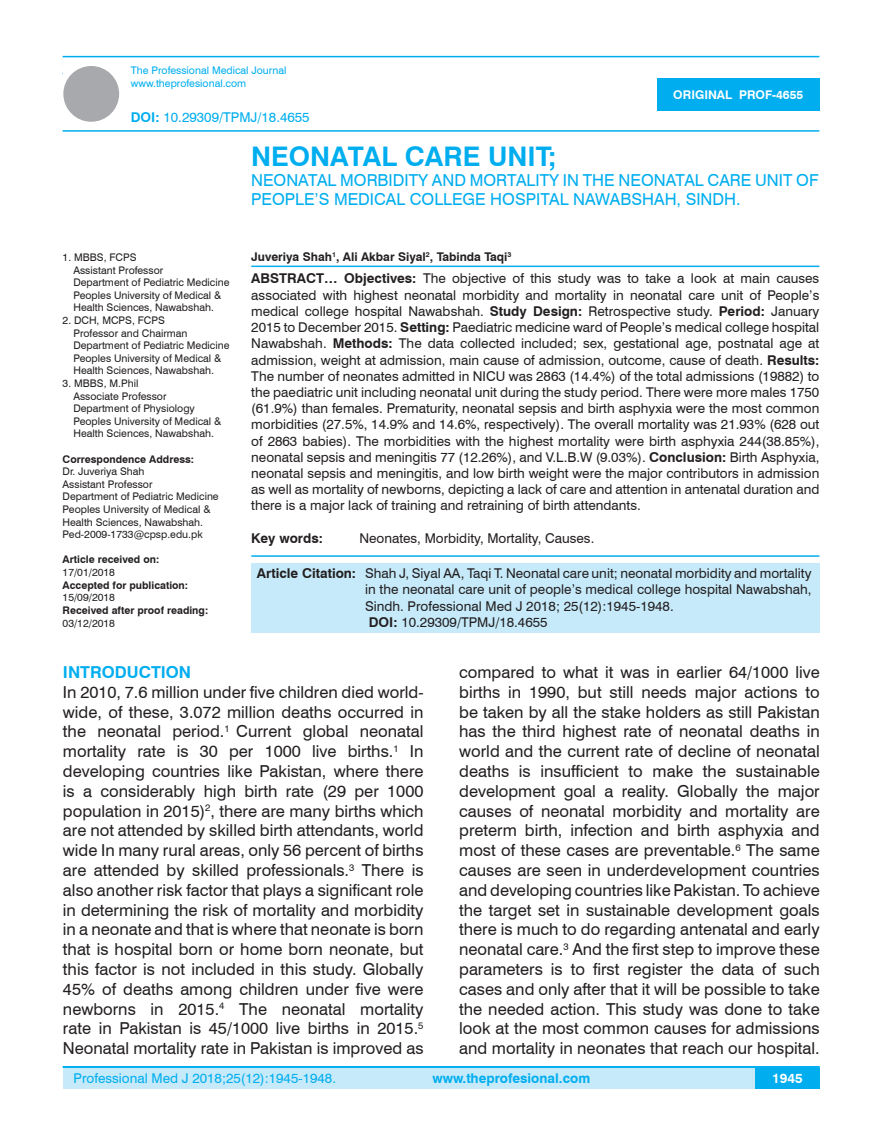
<style>
.page{position:relative;width:882px;height:1145px;background:#fff}
.page>*{position:absolute;margin:0;border:0;box-sizing:border-box;transform-origin:0 0}
.t1{font:700 27px "Swiss 721 BT";color:#00aeef}
.t2{font:16.5px/19.8px "Swiss 721 BT";color:#231f20;text-align:justify}
.t3{font:16.5px/19.8px "Swiss 721 BT";color:#00aeef}
.t4{font:700 16.5px "Swiss 721 BT";color:#00aeef}
.t5{font:13.5px/16.2px "Swiss 721 BT";color:#231f20;text-align:justify}
.t6{font:13.5px "Swiss 721 BT";color:#00aeef}
.t7{font:700 13.5px "Swiss 721 BT";color:#00aeef}
.t8{font:700 13.5px "Swiss 721 BT";color:#231f20}
.t9{font:700 13.5px "Swiss 721 BT";color:#fff}
.t10{font:700 12px "Swiss 721 BT";color:#231f20}
.t11{font:700 12px "Swiss 721 BT";color:#fff}
.No_Spacing{font:10.5px "Swiss 721 BT";color:#231f20}
.No_Spacing-2{font:700 10.5px "Swiss 721 BT";color:#231f20}
.t12{font:10.5px "Swiss 721 BT";color:#00aeef}
.s1{font-weight:700}
</style>
<div class="page">
<div style="left:63px;top:1067px;width:756px;height:21px;background:#c6eafa"></div>
<hr style="left:63px;top:1066px;width:756px;height:2px;background:#00aeef">
<div style="left:754px;top:1068px;width:65px;height:20px;background:#00aeef"></div>
<hr style="left:63px;top:56px;width:756px;height:1px;background:#00aeef">
<hr style="left:63px;top:130px;width:756px;height:2px;background:#00aeef">
<div style="left:63px;top:66px;width:56px;height:56px;background:#a8a9ad;border-radius:50%"></div>
<div style="left:657px;top:78px;width:162px;height:33px;background:#00aeef"></div>
<hr style="left:251px;top:265px;width:568px;height:2px;background:#00aeef">
<hr style="left:251px;top:555px;width:568px;height:2px;background:#00aeef">
<div style="left:251px;top:563px;width:568px;height:70px;background:#c6eafa"></div>
<p class="t12" style="left:131px;top:63px;width:157px">The Professional Medical Journal</p>
<p class="t12" style="left:131px;top:76px;width:117px">www.theprofesional.com</p>
<p class="t6" style="left:131px;top:108px;width:180px"><span class="s1">DOI:</span> 10.29309/TPMJ/18.4655</p>
<p class="t11" style="left:673px;top:87px;width:131px">ORIGINAL PROF-4655</p>
<p class="No_Spacing" style="left:63px;top:250px;width:75px">1. MBBS, FCPS</p>
<p class="No_Spacing" style="left:73px;top:263px;width:91px">Assistant Professor</p>
<p class="No_Spacing" style="left:73px;top:275px;width:157px">Department of Pediatric Medicine</p>
<p class="No_Spacing" style="left:73px;top:288px;width:149px">Peoples University of Medical &amp;</p>
<p class="No_Spacing" style="left:73px;top:300px;width:142px">Health Sciences, Nawabshah.</p>
<p class="No_Spacing" style="left:63px;top:313px;width:104px">2. DCH, MCPS, FCPS</p>
<p class="No_Spacing" style="left:73px;top:326px;width:116px">Professor and Chairman</p>
<p class="No_Spacing" style="left:73px;top:338px;width:157px">Department of Pediatric Medicine</p>
<p class="No_Spacing" style="left:73px;top:351px;width:149px">Peoples University of Medical &amp;</p>
<p class="No_Spacing" style="left:73px;top:363px;width:142px">Health Sciences, Nawabshah.</p>
<p class="No_Spacing" style="left:63px;top:376px;width:77px">3. MBBS, M.Phil</p>
<p class="No_Spacing" style="left:73px;top:389px;width:95px">Associate Professor</p>
<p class="No_Spacing" style="left:73px;top:401px;width:123px">Department of Physiology</p>
<p class="No_Spacing" style="left:73px;top:414px;width:149px">Peoples University of Medical &amp;</p>
<p class="No_Spacing" style="left:73px;top:426px;width:142px">Health Sciences, Nawabshah.</p>
<p class="No_Spacing-2" style="left:63px;top:451px;width:133px">Correspondence Address:</p>
<p class="No_Spacing" style="left:63px;top:464px;width:83px">Dr. Juveriya Shah</p>
<p class="No_Spacing" style="left:63px;top:477px;width:91px">Assistant Professor</p>
<p class="No_Spacing" style="left:63px;top:489px;width:157px">Department of Pediatric Medicine</p>
<p class="No_Spacing" style="left:63px;top:502px;width:149px">Peoples University of Medical &amp;</p>
<p class="No_Spacing" style="left:63px;top:515px;width:142px">Health Sciences, Nawabshah.</p>
<p class="No_Spacing" style="left:63px;top:527px;width:142px">Ped-2009-1733@cpsp.edu.pk</p>
<p class="No_Spacing-2" style="left:63px;top:552px;width:98px">Article received on:</p>
<p class="No_Spacing" style="left:63px;top:565px;width:54px">17/01/2018</p>
<p class="No_Spacing-2" style="left:63px;top:577px;width:127px">Accepted for publication:</p>
<p class="No_Spacing" style="left:63px;top:590px;width:54px">15/09/2018</p>
<p class="No_Spacing-2" style="left:63px;top:603px;width:147px">Received after proof reading:</p>
<p class="No_Spacing" style="left:63px;top:615px;width:54px">03/12/2018</p>
<p class="t1" style="left:251px;top:137px;width:307px">NEONATAL CARE UNIT;</p>
<p class="t3" style="left:251px;top:169px;width:568px">NEONATAL MORBIDITY AND MORTALITY IN THE NEONATAL CARE UNIT OF<br>PEOPLE’S MEDICAL COLLEGE HOSPITAL NAWABSHAH, SINDH.</p>
<p class="t10" style="left:251px;top:248px;width:261px">Juveriya Shah<sup>1</sup>, Ali Akbar Siyal<sup>2</sup>, Tabinda Taqi<sup>3</sup></p>
<p class="t5" style="left:251px;top:270px;width:569px"><span class="s1">ABSTRACT… Objectives:</span> The objective of this study was to take a look at main causes associated with highest neonatal morbidity and mortality in neonatal care unit of People’s medical college hospital Nawabshah. <span class="s1">Study Design:</span> Retrospective study. <span class="s1">Period:</span> January 2015 to December 2015. <span class="s1">Setting:</span> Paediatric medicine ward of People’s medical college hospital Nawabshah. <span class="s1">Methods:</span> The data collected included; sex, gestational age, postnatal age at admission, weight at admission, main cause of admission, outcome, cause of death. <span class="s1">Results:<br></span>The number of neonates admitted in NICU was 2863 (14.4%) of the total admissions (19882) to the paediatric unit including neonatal unit during the study period. There were more males 1750 (61.9%) than females. Prematurity, neonatal sepsis and birth asphyxia were the most common morbidities (27.5%, 14.9% and 14.6%, respectively). The overall mortality was 21.93% (628 out of 2863 babies). The morbidities with the highest mortality were birth asphyxia 244(38.85%), neonatal sepsis and meningitis 77 (12.26%), and V.L.B.W (9.03%). <span class="s1">Conclusion:</span> Birth Asphyxia, neonatal sepsis and meningitis, and low birth weight were the major contributors in admission as well as mortality of newborns, depicting a lack of care and attention in antenatal duration and there is a major lack of training and retraining of birth attendants.</p>
<p class="t8" style="left:251px;top:528px;width:73px">Key words:</p>
<p class="t5" style="left:359px;top:529px;width:236px">Neonates, Morbidity, Mortality, Causes.</p>
<p class="t5" style="left:365px;top:564px;width:448px;text-indent:-108px"><span class="s1">Article Citation:</span> Shah J, Siyal AA, Taqi T. Neonatal care unit; neonatal morbidity and mortality in the neonatal care unit of people’s medical college hospital Nawabshah, Sindh. Professional Med J 2018; 25(12):1945-1948.</p>
<p class="t5" style="left:368px;top:613px;width:180px"><span class="s1">DOI:</span> 10.29309/TPMJ/18.4655</p>
<p class="t4" style="left:63px;top:660px;width:130px">INTRODUCTION</p>
<p class="t2" style="left:63px;top:681px;width:362px">In 2010, 7.6 million under five children died world&shy;wide, of these, 3.072 million deaths occurred in the neonatal period.<sup>1</sup> Current global neonatal mortality rate is 30 per 1000 live births.<sup>1</sup> In developing countries like Pakistan, where there is a considerably high birth rate (29 per 1000 population in 2015)<sup>2</sup>, there are many births which are not attended by skilled birth attendants, world wide In many rural areas, only 56 percent of births are attended by skilled professionals.<sup>3</sup> There is also another risk factor that plays a significant role in determining the risk of mortality and morbidity in a neonate and that is where that neonate is born that is hospital born or home born neonate, but this factor is not included in this study. Globally 45% of deaths among children under five were newborns in 2015.<sup>4</sup> The neonatal mortality rate in Pakistan is 45/1000 live births in 2015.<sup>5<br></sup>Neonatal mortality rate in Pakistan is improved as</p>
<p class="t2" style="left:459px;top:661px;width:362px">compared to what it was in earlier 64/1000 live births in 1990, but still needs major actions to be taken by all the stake holders as still Pakistan has the third highest rate of neonatal deaths in world and the current rate of decline of neonatal deaths is insufficient to make the sustainable development goal a reality. Globally the major causes of neonatal morbidity and mortality are preterm birth, infection and birth asphyxia and most of these cases are preventable.<sup>6</sup> The same causes are seen in underdevelopment countries and developing countries like Pakistan. To achieve the target set in sustainable development goals there is much to do regarding antenatal and early neonatal care.<sup>3</sup> And the first step to improve these parameters is to first register the data of such cases and only after that it will be possible to take the needed action. This study was done to take look at the most common causes for admissions and mortality in neonates that reach our hospital.</p>
<p class="t6" style="left:74px;top:1069px;width:264px">Professional Med J 2018;25(12):1945-1948.</p>
<p class="t7" style="left:432px;top:1069px;width:159px">www.theprofesional.com</p>
<p class="t9" style="left:771px;top:1069px;width:32px">1945</p>
</div>
